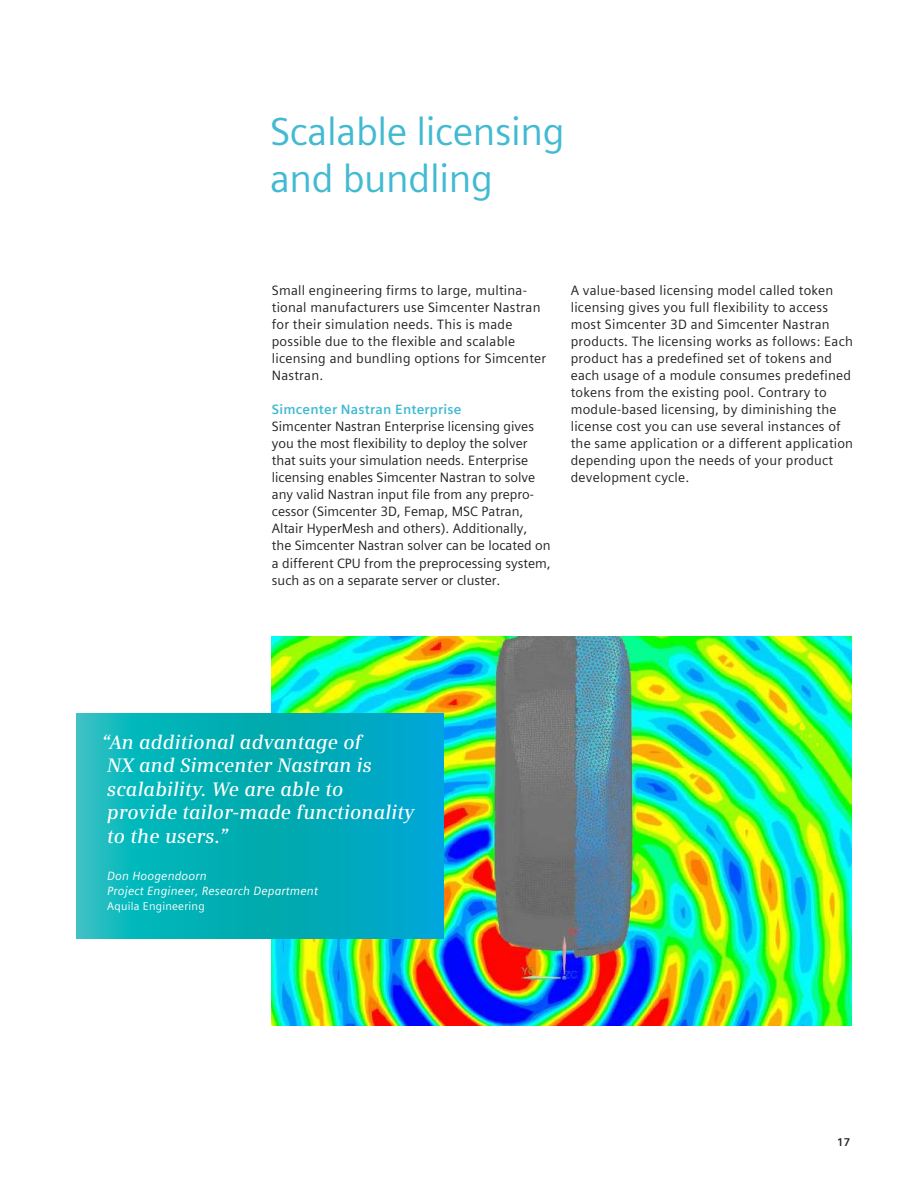
<style>
.page{position:relative;width:918px;height:1188px;background:#fff}
.page>*{position:absolute;margin:0;border:0;box-sizing:border-box;transform-origin:0 0}
.t1{font:39px/46.8px "Siemens Sans Global";letter-spacing:-.01em;color:#41bad2}
.t2{font:italic 600 19.5px/23.4px "Siemens Serif";letter-spacing:.01em;color:#fff}
.t3{font:13.5px/17px "Siemens Sans Global";letter-spacing:.015em;color:#231f20}
.t4{font:700 13.5px "Siemens Sans Global";letter-spacing:.015em;color:#41bad2}
.t5{font:italic 12px/14.4px "Siemens Sans Global";letter-spacing:.01em;color:#fff}
.t6{font:11.25px "Siemens Sans Global";letter-spacing:.02em;color:#fff}
.t7{font:700 11.25px "Siemens Sans Global";color:#231f20}
</style>
<div class="page">
<img style="left:271px;top:637px;width:581px;height:388px">
<svg style="left:77px;top:714px;width:366px;height:225px;background:#05aebb"></svg>
<h1 class="t1" style="left:270px;top:109px;width:296px">Scalable licensing and bundling</h1>
<p class="t3" style="left:272px;top:282px;width:276px">Small engineering firms to large, multina&shy;tional manufacturers use Simcenter Nastran for their simulation needs. This is made possible due to the flexible and scalable licensing and bundling options for Simcenter Nastran.</p>
<p class="t4" style="left:272px;top:399px;width:191px">Simcenter Nastran Enterprise</p>
<p class="t3" style="left:272px;top:418px;width:280px">Simcenter Nastran Enterprise licensing gives you the most flexibility to deploy the solver that suits your simulation needs. Enterprise licensing enables Simcenter Nastran to solve any valid Nastran input file from any prepro&shy;cessor (Simcenter 3D, Femap, MSC Patran, Altair HyperMesh and others). Additionally,<br>the Simcenter Nastran solver can be located on a different CPU from the preprocessing system, such as on a separate server or cluster.</p>
<p class="t3" style="left:571px;top:282px;width:284px">A value-based licensing model called token licensing gives you full flexibility to access most Simcenter 3D and Simcenter Nastran products. The licensing works as follows: Each product has a predefined set of tokens and each usage of a module consumes predefined tokens from the existing pool. Contrary to module-based licensing, by diminishing the license cost you can use several instances of the same application or a different application depending upon the needs of your product development cycle.</p>
<h2 class="t2" style="left:102px;top:731px;width:314px">“An additional advantage of<br>NX and Simcenter Nastran is scalability. We are able to<br>provide tailor-made functionality to the users.”</h2>
<p class="t5" style="left:107px;top:869px;width:212px">Don Hoogendoorn<br>Project Engineer, Research Department</p>
<p class="t6" style="left:107px;top:897px;width:99px">Aquila Engineering</p>
<p class="t7" style="left:837px;top:1134px;width:15px">17</p>
</div>
